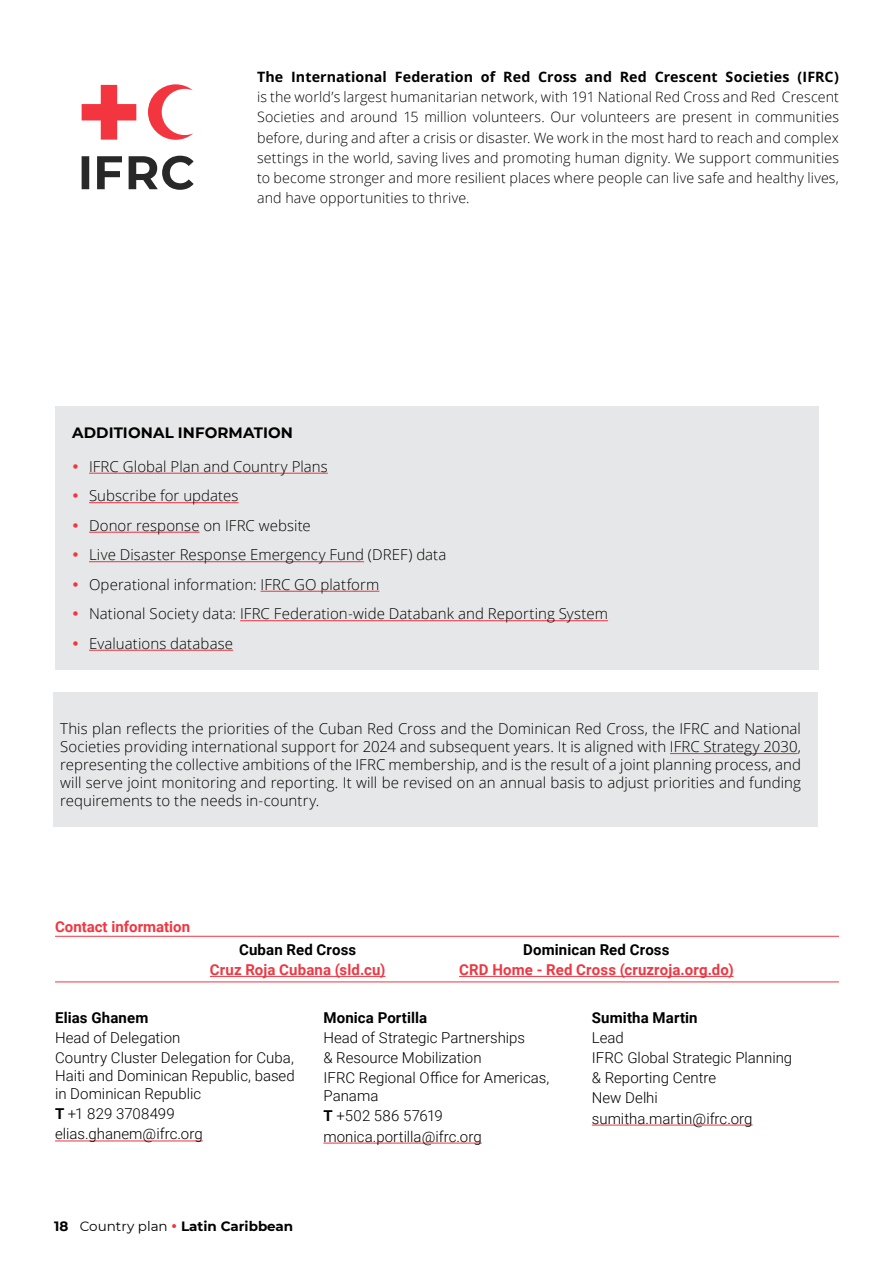
<style>
.page{position:relative;width:893px;height:1263px;background:#fff}
.page>*{position:absolute;margin:0;border:0;box-sizing:border-box;transform-origin:0 0}
.t1{font:300 15px/29.5px "Open Sans";letter-spacing:.005em;color:#000;text-align:justify}
.t2{font:300 15px/20.1px "Roboto";color:#000}
.t3{font:700 15px "Roboto";letter-spacing:.01em;color:#000}
.t4{font:700 15px "Roboto";letter-spacing:.01em;color:#ef3742}
.t5{font:700 15px "Montserrat";letter-spacing:.005em;color:#000}
.t6{font:700 15px "Roboto";color:#f33540}
.t7{font:300 14.25px/20.2px "Open Sans";letter-spacing:.01em;color:#000;text-align:justify}
.t8{font:700 14.25px "Open Sans";letter-spacing:.005em;color:#000}
.t9{font:700 13.5px "Montserrat";color:#000}
.s1{font-weight:700}
.s2{font-weight:400}
.s3{color:#f33540}
</style>
<div class="page">
<div style="left:53px;top:692px;width:765px;height:36px;background:#e6e7e8"></div>
<div style="left:53px;top:718px;width:765px;height:109px;background:#e6e7e8"></div>
<hr style="left:670px;top:753px;width:128px;height:1px;background:#ef3340">
<svg style="left:82px;top:85px;width:54px;height:55px"></svg>
<svg style="left:148px;top:84px;width:45px;height:56px"></svg>
<svg style="left:82px;top:156px;width:112px;height:34px"></svg>
<div style="left:55px;top:406px;width:763px;height:53px;background:#e6e7e8"></div>
<div style="left:55px;top:456px;width:763px;height:36px;background:#e6e7e8"></div>
<hr style="left:89px;top:473px;width:239px;height:1px;background:#ef3340">
<div style="left:55px;top:485px;width:763px;height:37px;background:#e6e7e8"></div>
<hr style="left:89px;top:502px;width:150px;height:1px;background:#ef3340">
<div style="left:55px;top:515px;width:763px;height:36px;background:#e6e7e8"></div>
<hr style="left:89px;top:532px;width:111px;height:1px;background:#ef3340">
<div style="left:55px;top:544px;width:763px;height:37px;background:#e6e7e8"></div>
<hr style="left:89px;top:561px;width:275px;height:1px;background:#ef3340">
<div style="left:55px;top:574px;width:763px;height:36px;background:#e6e7e8"></div>
<hr style="left:261px;top:591px;width:118px;height:1px;background:#ef3340">
<div style="left:55px;top:603px;width:763px;height:37px;background:#e6e7e8"></div>
<hr style="left:240px;top:620px;width:368px;height:1px;background:#ef3340">
<div style="left:55px;top:633px;width:763px;height:36px;background:#e6e7e8"></div>
<hr style="left:89px;top:650px;width:144px;height:1px;background:#ef3340">
<hr style="left:55px;top:936px;width:784px;height:1px;background:#f33540">
<hr style="left:55px;top:981px;width:784px;height:1px;background:#f33540">
<hr style="left:55px;top:1140px;width:148px;height:1px;background:#ef3340">
<hr style="left:323px;top:1143px;width:159px;height:1px;background:#ef3340">
<hr style="left:592px;top:1125px;width:161px;height:1px;background:#ef3340">
<hr style="left:210px;top:976px;width:175px;height:1px;background:#ef3340">
<hr style="left:459px;top:976px;width:275px;height:1px;background:#ef3340">
<p class="t8" style="left:257px;top:67px;width:583px">The International Federation of Red Cross and Red Crescent Societies (IFRC)</p>
<p class="t7" style="left:257px;top:86px;width:583px">is the world’s largest humanitarian network, with 191 National Red Cross and Red Crescent Societies and around 15 million volunteers. Our volunteers are present in communities before, during and after a crisis or disaster. We work in the most hard to reach and complex settings in the world, saving lives and promoting human dignity. We support communities to become stronger and more resilient places where people can live safe and healthy lives, and have opportunities to thrive.</p>
<p class="t5" style="left:72px;top:422px;width:222px">ADDITIONAL INFORMATION</p>
<p class="t1" style="left:89px;top:451px;width:520px;text-align:left">IFRC Global Plan and Country Plans<br>Subscribe for updates<br>Donor response on IFRC website<br>Live Disaster Response Emergency Fund (DREF) data<br>Operational information: IFRC GO platform<br>National Society data: IFRC Federation-wide Databank and Reporting System Evaluations database</p>
<p class="t1" style="left:60px;top:719px;width:742px;line-height:18px">This plan reflects the priorities of the Cuban Red Cross and the Dominican Red Cross, the IFRC and National Societies providing international support for 2024 and subsequent years. It is aligned with IFRC Strategy 2030, representing the collective ambitions of the IFRC membership, and is the result of a joint planning process, and will serve joint monitoring and reporting. It will be revised on an annual basis to adjust priorities and funding requirements to the needs in-country.</p>
<p class="t6" style="left:55px;top:916px;width:137px">Contact information</p>
<p class="t3" style="left:239px;top:939px;width:119px">Cuban Red Cross</p>
<p class="t4" style="left:210px;top:959px;width:177px">Cruz Roja Cubana (sld.cu)</p>
<p class="t3" style="left:523px;top:939px;width:148px">Dominican Red Cross</p>
<p class="t4" style="left:459px;top:959px;width:276px">CRD Home - Red Cross (cruzroja.org.do)</p>
<p class="t3" style="left:55px;top:1007px;width:95px">Elias Ghanem</p>
<p class="t2" style="left:55px;top:1027px;width:240px">Head of Delegation<br>Country Cluster Delegation for Cuba,</p>
<p class="t2" style="left:55px;top:1066px;width:241px;line-height:18px">Haiti and Dominican Republic, based in Dominican Republic</p>
<p class="t2" style="left:55px;top:1103px;width:149px"><span class="s1">T</span> +1 829 3708499 elias.ghanem@ifrc.org</p>
<p class="t3" style="left:323px;top:1007px;width:105px">Monica Portilla</p>
<p class="t2" style="left:323px;top:1027px;width:227px">Head of Strategic Partnerships<br>&amp; Resource Mobilization<br>IFRC Regional Office for Americas,</p>
<p class="t2" style="left:323px;top:1085px;width:160px">Panama<br><span class="s1">T</span> +502 586 57619 monica.portilla@ifrc.org</p>
<p class="t9" style="left:54px;top:1217px;width:241px">18 <span class="s2">Country plan</span> <span class="s3">•</span> Latin Caribbean</p>
<p class="t3" style="left:592px;top:1007px;width:107px">Sumitha Martin</p>
<p class="t2" style="left:592px;top:1027px;width:202px">Lead<br>IFRC Global Strategic Planning &amp; Reporting Centre<br>New Delhi sumitha.martin@ifrc.org</p>
</div>
